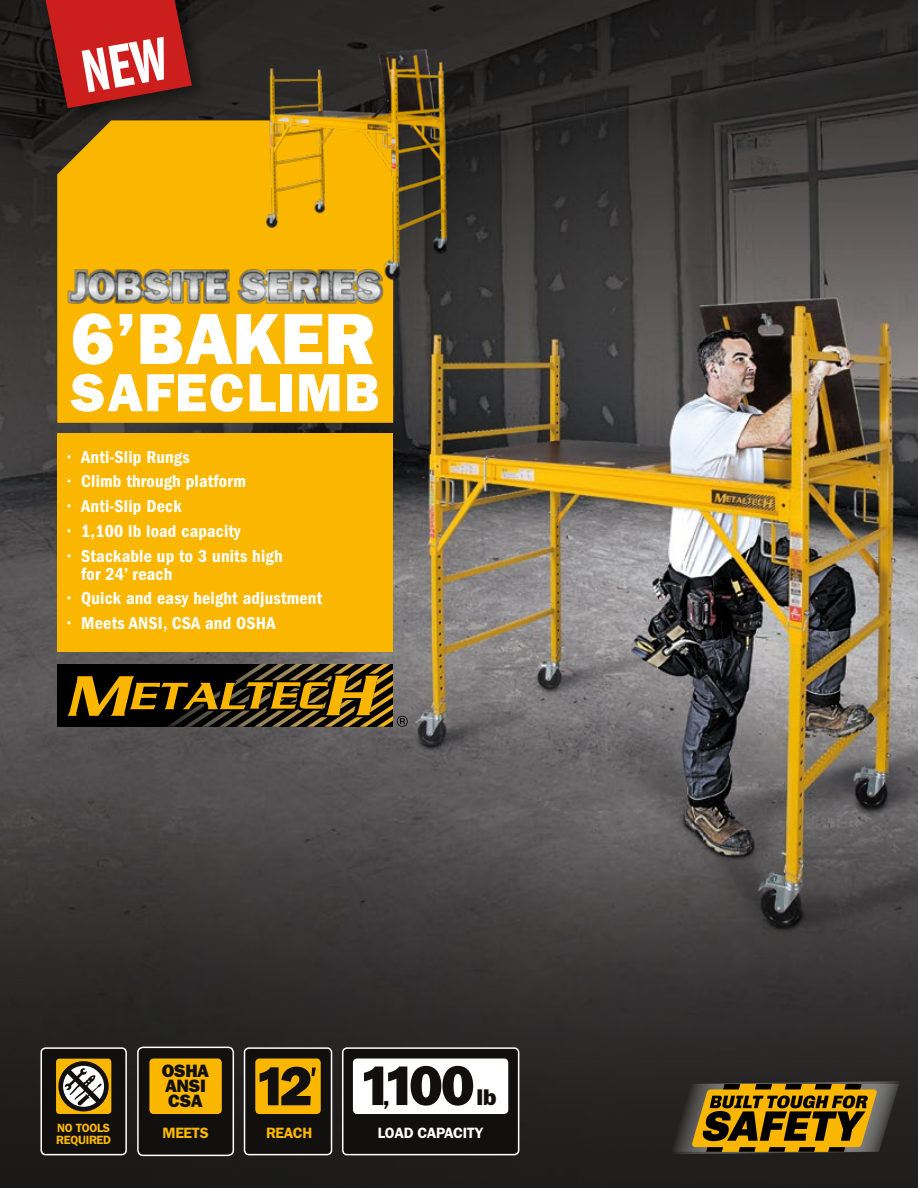
<style>
.page{position:relative;width:918px;height:1188px;background:#fff}
.page>*{position:absolute;margin:0;border:0;box-sizing:border-box;transform-origin:0 0}
.t1{font:72.9px "ITC Franklin Gothic Std Hvy";color:#fff}
.t2{font:56.4px "ITC Franklin Gothic Std Hvy";color:#12100e}
.t3{font:55.5px "ITC Franklin Gothic Std Hvy";color:#12100e}
.t4{font:54px "ITC Franklin Gothic Std Hvy";letter-spacing:.03em;color:#fff}
.t5{font:22.8px "ITC Franklin Gothic Std Hvy";color:#12100e}
.t6{font:21.45px "ITC Franklin Gothic Std Hvy";color:#000}
.t7{font:18px/18px "ITC Franklin Gothic Std Dm Cd";letter-spacing:.01em;color:#fff}
.t8{font:18px/15px "ITC Franklin Gothic Std Hvy";letter-spacing:-.025em;color:#12100e}
.t9{font:600 15px "ITC Franklin Gothic Std";letter-spacing:-.025em;color:#fff}
.t10{font:600 15px "ITC Franklin Gothic Std";letter-spacing:-.025em;color:#fbb700}
.t11{font:600 12px/12px "ITC Franklin Gothic Std";letter-spacing:-.025em;color:#fbb700}
</style>
<div class="page">
<img style="left:0;top:0;width:918px;height:1188px">
<div style="left:57px;top:120px;width:336px;height:303px;background:#fbb700"></div>
<div style="left:57px;top:434px;width:336px;height:218px;background:#fbb700"></div>
<div style="left:35px;top:0;width:177px;height:129px;background:#000;opacity:.5"></div>
<div style="left:57px;top:664px;width:336px;height:63px;background:#000"></div>
<svg style="left:67px;top:664px;width:341px;height:63px"></svg>
<svg style="left:669px;top:1081px;width:231px;height:73px;background:#765c15"></svg>
<div style="left:343px;top:1048px;width:176px;height:107px;background:#12100e;border-radius:4px"></div>
<div style="left:342px;top:1047px;width:177px;height:108px;border:2px solid #fff;border-radius:4px"></div>
<div style="left:353px;top:1059px;width:155px;height:55px;background:#fff;border-radius:4px"></div>
<svg style="left:364px;top:1067px;width:43px;height:38px"></svg>
<div style="left:138px;top:1047px;width:95px;height:108px;background:#12100e;border-radius:5px"></div>
<div style="left:137px;top:1047px;width:97px;height:109px;border:2px solid #fff;border-radius:5px"></div>
<div style="left:149px;top:1059px;width:73px;height:55px;background:#fbb700;border-radius:4px"></div>
<div style="left:245px;top:1048px;width:87px;height:107px;background:#12100e;border-radius:4px"></div>
<div style="left:244px;top:1047px;width:88px;height:108px;border:2px solid #fff;border-radius:4px"></div>
<div style="left:255px;top:1059px;width:66px;height:55px;background:#fbb700;border-radius:4px"></div>
<div style="left:41px;top:1048px;width:85px;height:107px;background:#12100e;border-radius:4px"></div>
<div style="left:41px;top:1047px;width:86px;height:108px;border:2px solid #fff;border-radius:4px"></div>
<div style="left:56px;top:1059px;width:55px;height:55px;background:#fbb700;border-radius:3px"></div>
<svg style="left:61px;top:1063px;width:45px;height:46px"></svg>
<div style="left:58px;top:1061px;width:51px;height:50px;border:5px solid #12100e;border-radius:50%"></div>
<svg style="left:65px;top:1068px;width:37px;height:38px"></svg>
<img style="left:65px;top:266px;width:321px;height:41px">
<svg style="left:260px;top:1067px;width:19px;height:38px"></svg>
<svg style="left:312px;top:1068px;width:4px;height:8px"></svg>
<img style="left:257px;top:40px;width:200px;height:244px">
<svg style="left:46px;top:0;width:146px;height:108px;background:#a71e1c"></svg>
<h1 class="t1" style="left:71px;top:296px;width:305px">6’BAKER</h1>
<h3 class="t4" style="left:70px;top:361px;width:311px">SAFECLIMB</h3>
<p class="t7" style="left:68px;top:448px;width:124px">• Anti-Slip Rungs</p>
<p class="t7" style="left:68px;top:472px;width:180px">• Climb through platform</p>
<p class="t7" style="left:68px;top:497px;width:115px">• Anti-Slip Deck</p>
<p class="t7" style="left:68px;top:522px;width:175px">• 1,100 lb load capacity</p>
<p class="t7" style="left:81px;top:547px;width:203px;text-indent:-14px">• Stackable up to 3 units high for 24’ reach</p>
<p class="t7" style="left:68px;top:589px;width:256px">• Quick and easy height adjustment</p>
<p class="t7" style="left:68px;top:614px;width:210px">• Meets ANSI, CSA and OSHA</p>
<p class="t8" style="left:162px;top:1064px;width:49px">OSHA<br>ANSI<br>CSA</p>
<h3 class="t3" style="left:280px;top:1054px;width:35px">2</h3>
<p class="t6" style="left:383px;top:1085px;width:8px">,</p>
<h2 class="t2" style="left:409px;top:1053px;width:67px">00</h2>
<p class="t5" style="left:476px;top:1084px;width:22px">lb</p>
<p class="t11" style="left:56px;top:1121px;width:57px">NO TOOLS<br>REQUIRED</p>
<p class="t10" style="left:266px;top:1124px;width:48px">REACH</p>
<p class="t10" style="left:163px;top:1124px;width:48px">MEETS</p>
<p class="t9" style="left:378px;top:1124px;width:107px">LOAD CAPACITY</p>
</div>
